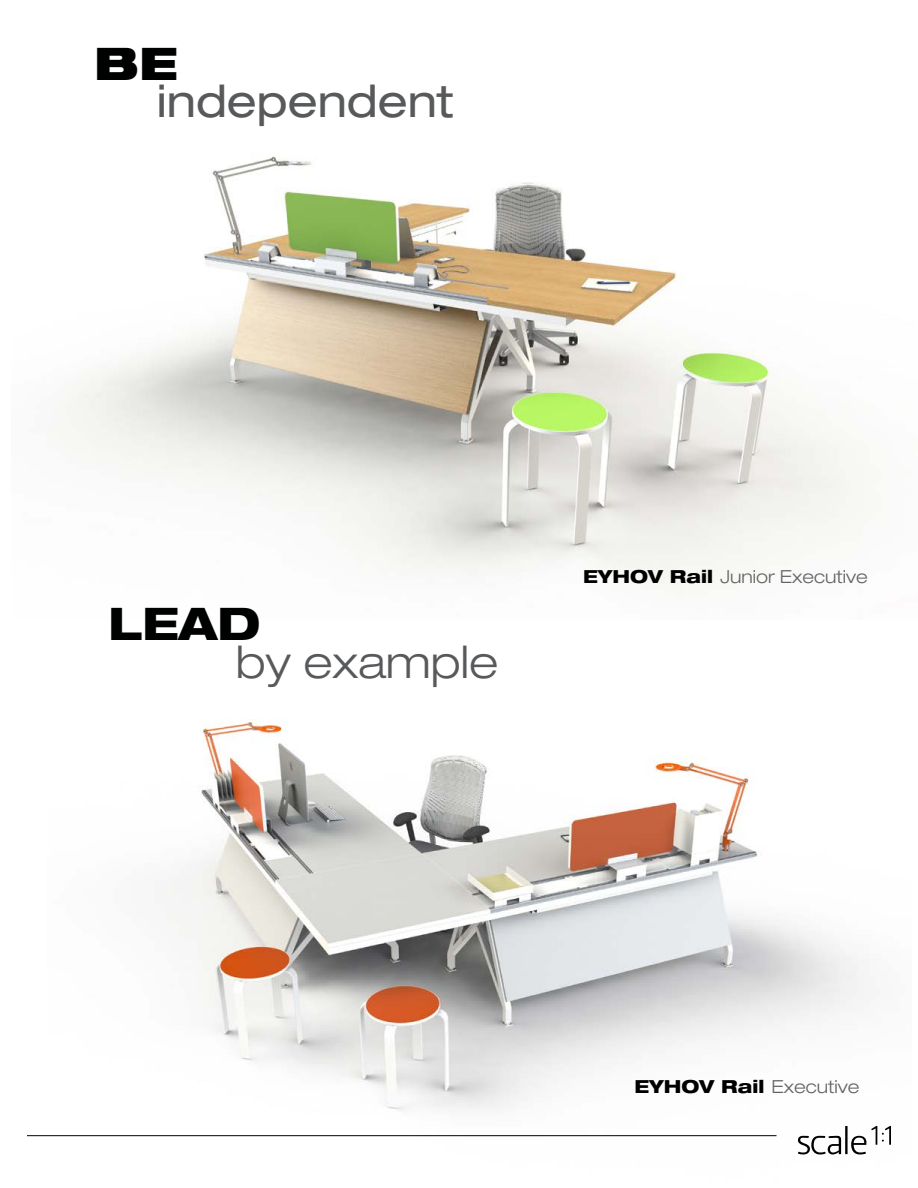
<style>
.page{position:relative;width:918px;height:1188px;background:#fff}
.page>*{position:absolute;margin:0;border:0;box-sizing:border-box;transform-origin:0 0}
.t1{font:expanded 45px "Helvetica Neue LT Std";color:#58595b}
.t2{font:300 expanded 45px "Helvetica Neue LT Std";color:#58595b}
.t3{font:800 expanded 45px "Helvetica Neue LT Std";color:#000101}
.t4{font:900 expanded 45px "Helvetica Neue LT Std";color:#000101}
.t5{font:300 expanded 18px "Helvetica Neue LT Std";color:#636466}
.t6{font:800 expanded 18px "Helvetica Neue LT Std";color:#000}
.s1{font-weight:800;color:#000}
.s2{font-weight:300;color:#636466}
</style>
<div class="page">
<img style="left:48px;top:156px;width:833px;height:440px">
<img style="left:47px;top:719px;width:844px;height:436px">
<svg style="left:798px;top:1126px;width:93px;height:28px"></svg>
<hr style="left:27px;top:1135px;width:750px;height:1px;background:#000">
<h1 class="t4" style="left:94px;top:35px;width:85px">BE</h1>
<h1 class="t1" style="left:157px;top:73px;width:298px">independent</h1>
<h1 class="t3" style="left:108px;top:595px;width:154px">LEAD</h1>
<h1 class="t2" style="left:236px;top:635px;width:264px">by example</h1>
<p class="t5" style="left:583px;top:566px;width:286px"><span class="s1">EYHOV Rail</span> Junior Executive</p>
<p class="t6" style="left:634px;top:1075px;width:226px">EYHOV Rail <span class="s2">Executive</span></p>
</div>
